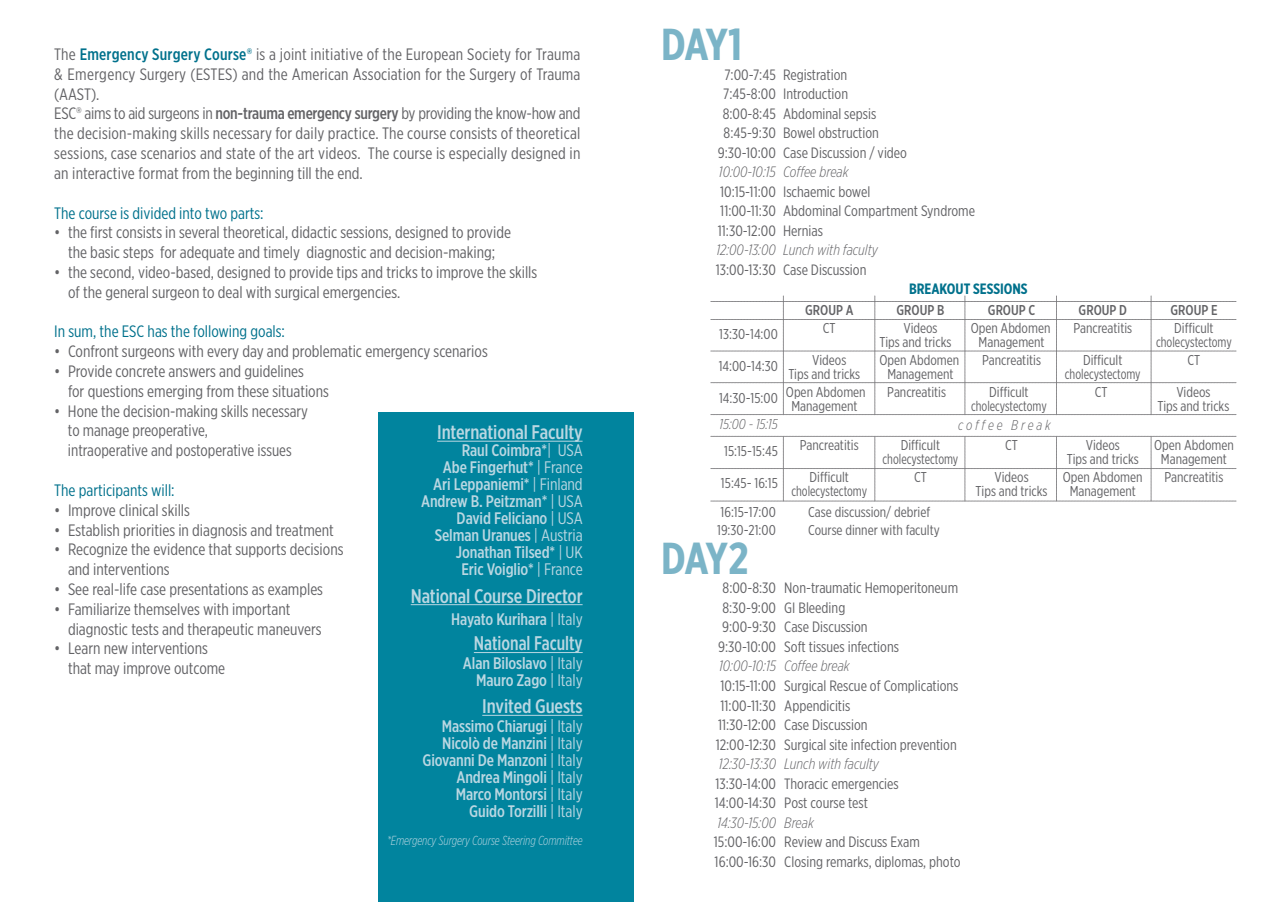
<style>
.page{position:relative;width:1268px;height:902px;background:#fff}
.page>*{position:absolute;margin:0;border:0;box-sizing:border-box;transform-origin:0 0}
.t1{font:700 44.7px "Gotham X Narrow";letter-spacing:-.03em;color:#7bb4c7}
.t2{font:500 19.65px "Gotham X Narrow";letter-spacing:-.005em;color:#bad7e2}
.t3{font:500 19.65px "Gotham X Narrow";letter-spacing:-.005em;color:#bad7e2;scale:.94 1}
.t4{font:500 16.65px/17px "Gotham X Narrow";letter-spacing:-.005em;color:#bad7e2;text-align:right}
.t5{font:16.5px/19.8px "Gotham X Narrow";color:#636366}
.t6{font:16.5px "Gotham X Narrow";color:#00718c}
.t7{font:15px/19.5px "Gotham X Narrow";color:#636366}
.t8{font:italic 300 15px "Gotham X Narrow";color:#636366}
.t9{font:700 15px "Gotham X Narrow";color:#00718c}
.t10{font:14.25px/14.1px "Gotham X Narrow";color:#636366;text-align:center}
.t11{font:500 14.25px "Gotham X Narrow";color:#636366}
.t12{font:italic 300 14.25px "Gotham X Narrow";letter-spacing:.2em;color:#636366}
.t13{font:italic 300 13.05px "Gotham X Narrow";letter-spacing:-.005em;color:#bad7e2;scale:.9 1}
.s1{font-weight:500;color:#00718c}
.s2{font-weight:500}
.s3{font-weight:400}
.s4{font-size:15px}
.s5{font-weight:300;font-style:italic}
</style>
<div class="page">
<svg style="left:710px;top:295px;width:526px;height:120px"></svg>
<svg style="left:710px;top:436px;width:526px;height:66px"></svg>
<div style="left:378px;top:412px;width:256px;height:489px;background:#01849e"></div>
<hr style="left:437px;top:440px;width:145px;height:1px;background:#bad7e2">
<hr style="left:410px;top:604px;width:172px;height:1px;background:#bad7e2">
<hr style="left:474px;top:652px;width:108px;height:1px;background:#bad7e2">
<hr style="left:482px;top:714px;width:100px;height:1px;background:#bad7e2">
<p class="t5" style="left:54px;top:45px;width:527px">The <span class="s1">Emergency Surgery Course®</span> is a joint initiative of the European Society for Trauma &amp; Emergency Surgery (ESTES) and the American Association for the Surgery of Trauma (AAST).<br>ESC® aims to aid surgeons in <span class="s2">non-trauma emergency surgery</span> by providing the know-how and the decision-making skills necessary for daily practice. The course consists of theoretical sessions, case scenarios and state of the art videos. The course is especially designed in an interactive format from the beginning till the end.</p>
<p class="t6" style="left:54px;top:207px;width:211px">The course is divided into two parts:</p>
<p class="t5" style="left:54px;top:224px;width:458px;text-align:center">• the first consists in several theoretical, didactic sessions, designed to provide the basic steps for adequate and timely diagnostic and decision-making;</p>
<p class="t5" style="left:68px;top:263px;width:470px;text-indent:-14px">• the second, video-based, designed to provide tips and tricks to improve the skills of the general surgeon to deal with surgical emergencies.</p>
<p class="t6" style="left:54px;top:326px;width:232px">In sum, the ESC has the following goals:</p>
<p class="t5" style="left:54px;top:342px;width:435px">• Confront surgeons with every day and problematic emergency scenarios</p>
<p class="t5" style="left:68px;top:362px;width:262px;text-indent:-14px">• Provide concrete answers and guidelines<br>for questions emerging from these situations</p>
<p class="t5" style="left:68px;top:402px;width:241px;text-indent:-14px">• Hone the decision-making skills necessary to manage preoperative,<br>intraoperative and postoperative issues</p>
<p class="t6" style="left:54px;top:484px;width:122px">The participants will:</p>
<p class="t5" style="left:54px;top:501px;width:137px">• Improve clinical skills</p>
<p class="t5" style="left:54px;top:521px;width:281px">• Establish priorities in diagnosis and treatment</p>
<p class="t5" style="left:68px;top:540px;width:277px;text-indent:-14px">• Recognize the evidence that supports decisions and interventions</p>
<p class="t5" style="left:54px;top:580px;width:270px">• See real-life case presentations as examples</p>
<p class="t5" style="left:68px;top:600px;width:255px;text-indent:-14px">• Familiarize themselves with important diagnostic tests and therapeutic maneuvers</p>
<p class="t5" style="left:68px;top:639px;width:159px;text-indent:-14px">• Learn new interventions that may improve outcome</p>
<p class="t2" style="left:437px;top:425px;width:147px">International Faculty</p>
<p class="t4" style="left:421px;top:443px;width:163px">Raul Coimbra*<span class="s3">| USA<br></span>Abe Fingerhut* <span class="s3">| France<br></span>Ari Leppaniemi* <span class="s3">| Finland<br></span>Andrew B. Peitzman* <span class="s3">| USA<br></span>David Feliciano <span class="s3">| USA<br></span>Selman Uranues <span class="s3">| Austria<br></span>Jonathan Tilsed* <span class="s3">| UK<br></span>Eric Voiglio* <span class="s3">| France</span></p>
<p class="t2" style="left:410px;top:588px;width:173px">National Course Director</p>
<p class="t4" style="left:451px;top:611px;width:133px">Hayato Kurihara <span class="s3">| Italy</span></p>
<p class="t3" style="left:474px;top:636px;width:117px">National Faculty</p>
<p class="t4" style="left:463px;top:655px;width:121px">Alan Biloslavo <span class="s3">| Italy<br></span>Mauro Zago <span class="s3">| Italy</span></p>
<p class="t2" style="left:482px;top:699px;width:102px">Invited Guests</p>
<p class="t4" style="left:422px;top:718px;width:162px">Massimo Chiarugi <span class="s3">| Italy<br></span>Nicolò de Manzini <span class="s3">| Italy<br></span>Giovanni De Manzoni <span class="s3">| Italy<br></span>Andrea Mingoli <span class="s3">| Italy<br></span>Marco Montorsi <span class="s3">| Italy<br></span>Guido Torzilli <span class="s3">| Italy</span></p>
<p class="t13" style="left:387px;top:836px;width:219px">*Emergency Surgery Course Steering Committee</p>
<h1 class="t1" style="left:661px;top:29px;width:82px">DAY1</h1>
<p class="t7" style="left:724px;top:66px;width:124px">7:00-7:45 Registration</p>
<p class="t7" style="left:723px;top:85px;width:126px">7:45-8:00 Introduction</p>
<p class="t7" style="left:722px;top:105px;width:155px">8:00-8:45 Abdominal sepsis</p>
<p class="t7" style="left:723px;top:124px;width:157px">8:45-9:30 Bowel obstruction</p>
<p class="t7" style="left:717px;top:144px;width:191px">9:30-10:00 Case Discussion / video</p>
<p class="t8" style="left:718px;top:167px;width:131px">10:00-10:15 Coffee break</p>
<p class="t7" style="left:717px;top:183px;width:258px">10:15-11:00 Ischaemic bowel<br>11:00-11:30 Abdominal Compartment Syndrome<br>11:30-12:00 Hernias</p>
<p class="t8" style="left:716px;top:245px;width:163px">12:00-13:00 Lunch with faculty</p>
<p class="t7" style="left:715px;top:261px;width:152px">13:00-13:30 Case Discussion</p>
<p class="t9" style="left:908px;top:284px;width:120px">BREAKOUT SESSIONS</p>
<p class="t10" style="left:719px;top:327px;width:60px">13:30<span class="s4">-</span>14:00</p>
<p class="t10" style="left:718px;top:360px;width:61px">14:00<span class="s4">-</span>14:30</p>
<p class="t10" style="left:719px;top:386px;width:60px;line-height:26.2px">14:30<span class="s4">-</span>15:00<br><span class="s5">15:00 - 15:15<br></span>15:15<span class="s4">-</span>15:45</p>
<p class="t10" style="left:720px;top:477px;width:58px">15:45<span class="s4">-</span> 16:15</p>
<p class="t11" style="left:805px;top:305px;width:50px">GROUP A</p>
<p class="t11" style="left:896px;top:305px;width:49px">GROUP B</p>
<p class="t11" style="left:987px;top:305px;width:49px">GROUP C</p>
<p class="t11" style="left:1078px;top:305px;width:50px">GROUP D</p>
<p class="t11" style="left:1170px;top:305px;width:48px">GROUP E</p>
<p class="t10" style="left:822px;top:322px;width:14px">CT</p>
<p class="t10" style="left:879px;top:322px;width:73px;text-align:left;text-indent:24px">Videos<br>Tips and tricks</p>
<p class="t10" style="left:970px;top:322px;width:81px">Open Abdomen<br>Management</p>
<p class="t10" style="left:1073px;top:322px;width:60px">Pancreatitis</p>
<p class="t10" style="left:1155px;top:322px;width:77px">Difficult cholecystectomy</p>
<p class="t10" style="left:785px;top:385px;width:81px">Open Abdomen<br>Management</p>
<p class="t10" style="left:887px;top:385px;width:60px">Pancreatitis</p>
<p class="t10" style="left:970px;top:385px;width:77px">Difficult cholecystectomy</p>
<p class="t10" style="left:1094px;top:385px;width:14px">CT</p>
<p class="t10" style="left:1157px;top:385px;width:73px">Videos<br>Tips and tricks</p>
<p class="t10" style="left:799px;top:438px;width:60px">Pancreatitis</p>
<p class="t10" style="left:882px;top:438px;width:77px">Difficult cholecystectomy</p>
<p class="t10" style="left:1004px;top:438px;width:14px">CT</p>
<p class="t10" style="left:1066px;top:438px;width:73px">Videos<br>Tips and tricks</p>
<p class="t10" style="left:1153px;top:438px;width:81px">Open Abdomen<br>Management</p>
<p class="t10" style="left:791px;top:471px;width:77px">Difficult cholecystectomy</p>
<p class="t10" style="left:913px;top:471px;width:14px">CT</p>
<p class="t10" style="left:975px;top:471px;width:73px">Videos<br>Tips and tricks</p>
<p class="t10" style="left:1062px;top:471px;width:81px">Open Abdomen<br>Management</p>
<p class="t10" style="left:1164px;top:471px;width:60px">Pancreatitis</p>
<p class="t10" style="left:788px;top:353px;width:73px;text-align:left;text-indent:24px">Videos<br>Tips and tricks</p>
<p class="t10" style="left:879px;top:353px;width:81px">Open Abdomen<br>Management</p>
<p class="t10" style="left:982px;top:353px;width:60px">Pancreatitis</p>
<p class="t10" style="left:1064px;top:353px;width:77px">Difficult cholecystectomy</p>
<p class="t10" style="left:1187px;top:353px;width:14px">CT</p>
<p class="t12" style="left:957px;top:420px;width:94px">coffee Break</p>
<p class="t10" style="left:720px;top:506px;width:57px">16:15<span class="s4">-</span>17:00</p>
<p class="t10" style="left:808px;top:506px;width:123px">Case discussion/ debrief</p>
<p class="t10" style="left:717px;top:523px;width:60px">19:30<span class="s4">-</span>21:00</p>
<p class="t10" style="left:808px;top:523px;width:133px">Course dinner with faculty</p>
<h1 class="t1" style="left:661px;top:542px;width:89px">DAY2</h1>
<p class="t7" style="left:718px;top:579px;width:241px">8:00-8:30 Non-traumatic Hemoperitoneum<br>8:30-9:00 GI Bleeding<br>9:00-9:30 Case Discussion<br>9:30-10:00 Soft tissues infections</p>
<p class="t8" style="left:719px;top:661px;width:132px">10:00-10:15 Coffee break</p>
<p class="t7" style="left:720px;top:677px;width:239px">10:15-11:00 Surgical Rescue of Complications</p>
<p class="t7" style="left:720px;top:696px;width:131px">11:00-11:30 Appendicitis</p>
<p class="t7" style="left:718px;top:716px;width:151px">11:30-12:00 Case Discussion</p>
<p class="t7" style="left:715px;top:735px;width:242px">12:00-12:30 Surgical site infection prevention</p>
<p class="t8" style="left:718px;top:758px;width:161px">12:30-13:30 Lunch with faculty</p>
<p class="t7" style="left:714px;top:774px;width:185px">13:30-14:00 Thoracic emergencies<br>14:00-14:30 Post course test</p>
<p class="t8" style="left:717px;top:817px;width:98px">14:30-15:00 Break</p>
<p class="t7" style="left:713px;top:833px;width:248px">15:00-16:00 Review and Discuss Exam<br>16:00-16:30 Closing remarks, diplomas, photo</p>
</div>
